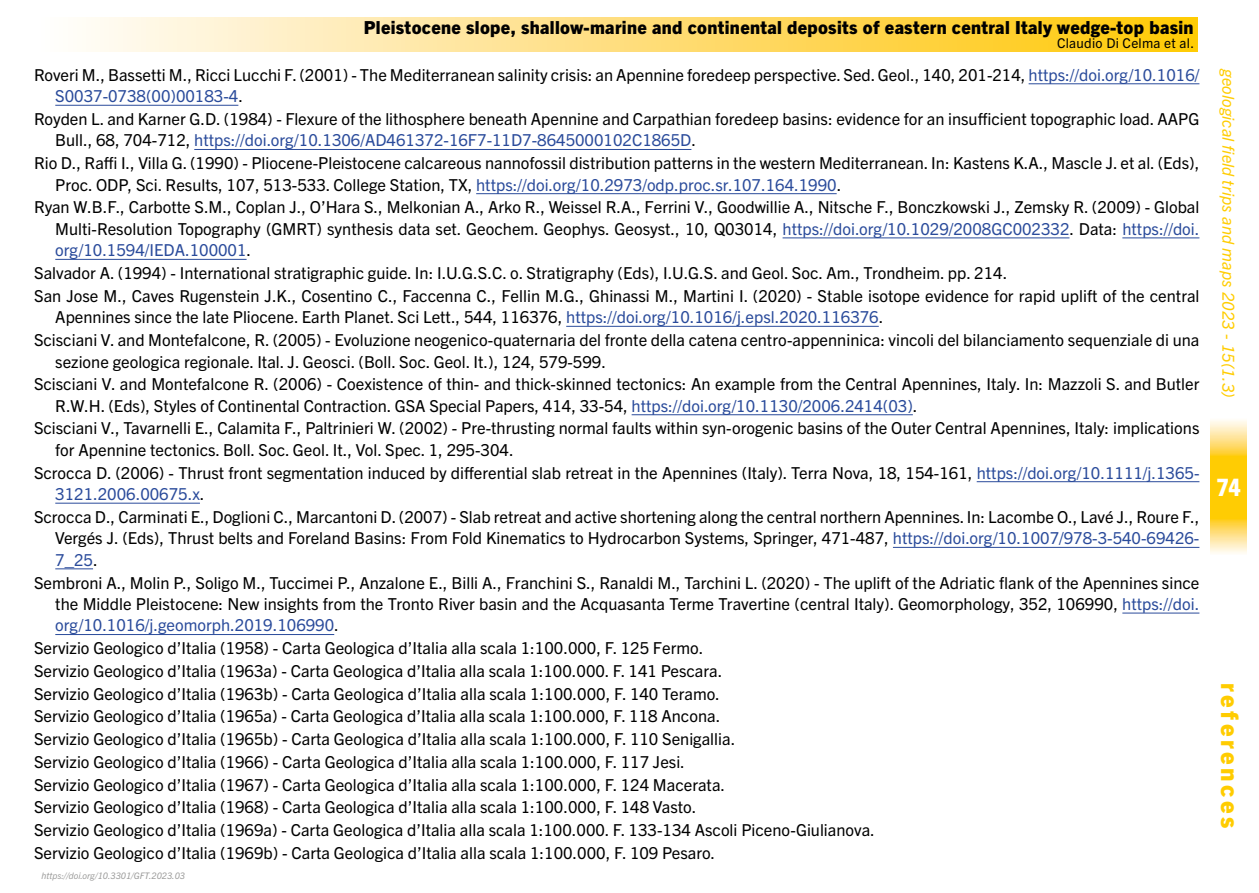
<style>
.page{position:relative;width:1259px;height:893px;background:#fff}
.page>*{position:absolute;margin:0;border:0;box-sizing:border-box;transform-origin:0 0}
.t1{font:800 24px "Trade Gothic Next LT Pro";letter-spacing:.15em;color:#fc0}
.t2{font:800 condensed 24px "Trade Gothic Next LT Pro";color:#fff}
.t3{font:800 18px "Trade Gothic Next LT Pro";letter-spacing:.02em;color:#000}
.t4{font:16.5px "Trade Gothic Next LT Pro";color:#000}
.t5{font:16.5px "Trade Gothic Next LT Pro";color:#2a4b9b}
.t6{font:italic 16.5px "Trade Gothic Next LT Pro";letter-spacing:.01em;color:#fc0}
.t7{font:13.5px "Trade Gothic Next LT Pro";letter-spacing:.02em;color:#000}
.t8{font:italic 9px "Trade Gothic Next LT Pro";color:#9d9d9c}
.s1{color:#2a4b9b}
.s2{color:#000}
</style>
<div class="page">
<div style="left:36px;top:17px;width:1161px;height:34px;background:linear-gradient(to right,#fffbfe,#ffc603)"></div>
<svg style="left:1210px;top:420px;width:37px;height:134px;background:#ffd84e"></svg>
<hr style="left:1028px;top:83px;width:171px;height:1px;background:#2a4b9b">
<hr style="left:55px;top:105px;width:183px;height:1px;background:#2a4b9b">
<hr style="left:194px;top:149px;width:497px;height:1px;background:#2a4b9b">
<hr style="left:476px;top:193px;width:360px;height:1px;background:#2a4b9b">
<hr style="left:782px;top:237px;width:287px;height:1px;background:#2a4b9b">
<hr style="left:1122px;top:237px;width:77px;height:1px;background:#2a4b9b">
<hr style="left:55px;top:259px;width:192px;height:1px;background:#2a4b9b">
<hr style="left:566px;top:326px;width:312px;height:1px;background:#2a4b9b">
<hr style="left:631px;top:414px;width:282px;height:1px;background:#2a4b9b">
<hr style="left:976px;top:481px;width:223px;height:1px;background:#2a4b9b">
<hr style="left:55px;top:503px;width:145px;height:1px;background:#2a4b9b">
<hr style="left:893px;top:547px;width:306px;height:1px;background:#2a4b9b">
<hr style="left:55px;top:568px;width:38px;height:1px;background:#2a4b9b">
<hr style="left:1122px;top:613px;width:77px;height:1px;background:#2a4b9b">
<hr style="left:55px;top:634px;width:279px;height:1px;background:#2a4b9b">
<p class="t3" style="left:364px;top:15px;width:831px">Pleistocene slope, shallow-marine and continental deposits of eastern central Italy wedge-top basin</p>
<p class="t7" style="left:1057px;top:33px;width:139px">Claudio Di Celma et al.</p>
<p class="t4" style="left:34px;top:63px;width:1167px">Roveri M., Bassetti M., Ricci Lucchi F. (2001) - The Mediterranean salinity crisis: an Apennine foredeep perspective. Sed. Geol., 140, 201-214, <span class="s1">https://doi.org/10.1016/</span></p>
<p class="t5" style="left:55px;top:85px;width:189px">S0037-0738(00)00183-4<span class="s2">.</span></p>
<p class="t4" style="left:34px;top:108px;width:1167px">Royden L. and Karner G.D. (1984) - Flexure of the lithosphere beneath Apennine and Carpathian foredeep basins: evidence for an insufficient topographic load. AAPG</p>
<p class="t5" style="left:55px;top:129px;width:642px"><span class="s2">Bull., 68, 704-712,</span> https://doi.org/10.1306/AD461372-16F7-11D7-8645000102C1865D<span class="s2">.</span></p>
<p class="t4" style="left:34px;top:152px;width:1167px">Rio D., Raffi I., Villa G. (1990) - Pliocene-Pleistocene calcareous nannofossil distribution patterns in the western Mediterranean. In: Kastens K.A., Mascle J. et al. (Eds),</p>
<p class="t4" style="left:55px;top:173px;width:787px">Proc. ODP, Sci. Results, 107, 513-533. College Station, TX, <span class="s1">https://doi.org/10.2973/odp.proc.sr.107.164.1990</span>.</p>
<p class="t4" style="left:34px;top:196px;width:1167px">Ryan W.B.F., Carbotte S.M., Coplan J., O’Hara S., Melkonian A., Arko R., Weissel R.A., Ferrini V., Goodwillie A., Nitsche F., Bonczkowski J., Zemsky R. (2009) - Global</p>
<p class="t4" style="left:55px;top:217px;width:1145px">Multi-Resolution Topography (GMRT) synthesis data set. Geochem. Geophys. Geosyst., 10, Q03014, <span class="s1">https://doi.org/10.1029/2008GC002332</span>. Data: <span class="s1">https://doi.</span></p>
<p class="t5" style="left:55px;top:239px;width:197px">org/10.1594/IEDA.100001<span class="s2">.</span></p>
<p class="t4" style="left:34px;top:262px;width:974px">Salvador A. (1994) - International stratigraphic guide. In: I.U.G.S.C. o. Stratigraphy (Eds), I.U.G.S. and Geol. Soc. Am., Trondheim. pp. 214.</p>
<p class="t4" style="left:34px;top:284px;width:1167px">San Jose M., Caves Rugenstein J.K., Cosentino C., Faccenna C., Fellin M.G., Ghinassi M., Martini I. (2020) - Stable isotope evidence for rapid uplift of the central</p>
<p class="t4" style="left:55px;top:306px;width:829px">Apennines since the late Pliocene. Earth Planet. Sci Lett., 544, 116376, <span class="s1">https://doi.org/10.1016/j.epsl.2020.116376</span>.</p>
<p class="t4" style="left:34px;top:329px;width:1167px">Scisciani V. and Montefalcone, R. (2005) - Evoluzione neogenico-quaternaria del fronte della catena centro-appenninica: vincoli del bilanciamento sequenziale di una</p>
<p class="t4" style="left:55px;top:350px;width:552px">sezione geologica regionale. Ital. J. Geosci. (Boll. Soc. Geol. It.), 124, 579-599.</p>
<p class="t4" style="left:34px;top:373px;width:1167px">Scisciani V. and Montefalcone R. (2006) - Coexistence of thin- and thick-skinned tectonics: An example from the Central Apennines, Italy. In: Mazzoli S. and Butler</p>
<p class="t4" style="left:55px;top:394px;width:863px">R.W.H. (Eds), Styles of Continental Contraction. GSA Special Papers, 414, 33-54, <span class="s1">https://doi.org/10.1130/2006.2414(03)</span>.</p>
<p class="t4" style="left:34px;top:417px;width:1167px">Scisciani V., Tavarnelli E., Calamita F., Paltrinieri W. (2002) - Pre-thrusting normal faults within syn-orogenic basins of the Outer Central Apennines, Italy: implications</p>
<p class="t4" style="left:55px;top:438px;width:460px">for Apennine tectonics. Boll. Soc. Geol. It., Vol. Spec. 1, 295-304.</p>
<p class="t4" style="left:34px;top:461px;width:1167px">Scrocca D. (2006) - Thrust front segmentation induced by differential slab retreat in the Apennines (Italy). Terra Nova, 18, 154-161, <span class="s1">https://doi.org/10.1111/j.1365-</span></p>
<p class="t5" style="left:55px;top:483px;width:151px">3121.2006.00675.x<span class="s2">.</span></p>
<p class="t4" style="left:34px;top:505px;width:1167px">Scrocca D., Carminati E., Doglioni C., Marcantoni D. (2007) - Slab retreat and active shortening along the central northern Apennines. In: Lacombe O., Lavé J., Roure F.,</p>
<p class="t4" style="left:55px;top:527px;width:1145px">Vergés J. (Eds), Thrust belts and Foreland Basins: From Fold Kinematics to Hydrocarbon Systems, Springer, 471-487, <span class="s1">https://doi.org/10.1007/978-3-540-69426-</span></p>
<p class="t5" style="left:55px;top:548px;width:44px">7_25<span class="s2">.</span></p>
<p class="t4" style="left:34px;top:571px;width:1167px">Sembroni A., Molin P., Soligo M., Tuccimei P., Anzalone E., Billi A., Franchini S., Ranaldi M., Tarchini L. (2020) - The uplift of the Adriatic flank of the Apennines since</p>
<p class="t4" style="left:55px;top:592px;width:1145px">the Middle Pleistocene: New insights from the Tronto River basin and the Acquasanta Terme Travertine (central Italy). Geomorphology, 352, 106990, <span class="s1">https://doi.</span></p>
<p class="t5" style="left:55px;top:614px;width:285px">org/10.1016/j.geomorph.2019.106990<span class="s2">.</span></p>
<p class="t4" style="left:34px;top:637px;width:671px">Servizio Geologico d’Italia (1958) - Carta Geologica d’Italia alla scala 1:100.000, F. 125 Fermo.</p>
<p class="t4" style="left:34px;top:659px;width:690px">Servizio Geologico d’Italia (1963a) - Carta Geologica d’Italia alla scala 1:100.000. F. 141 Pescara.</p>
<p class="t4" style="left:34px;top:682px;width:687px">Servizio Geologico d’Italia (1963b) - Carta Geologica d’Italia alla scala 1:100.000, F. 140 Teramo.</p>
<p class="t4" style="left:34px;top:705px;width:688px">Servizio Geologico d’Italia (1965a) - Carta Geologica d’Italia alla scala 1:100.000, F. 118 Ancona.</p>
<p class="t4" style="left:34px;top:728px;width:703px">Servizio Geologico d’Italia (1965b) - Carta Geologica d’Italia alla scala 1:100.000, F. 110 Senigallia.</p>
<p class="t4" style="left:34px;top:750px;width:652px">Servizio Geologico d’Italia (1966) - Carta Geologica d’Italia alla scala 1:100.000, F. 117 Jesi.</p>
<p class="t4" style="left:34px;top:773px;width:692px">Servizio Geologico d’Italia (1967) - Carta Geologica d’Italia alla scala 1:100.000, F. 124 Macerata.</p>
<p class="t4" style="left:34px;top:796px;width:664px">Servizio Geologico d’Italia (1968) - Carta Geologica d’Italia alla scala 1:100.000, F. 148 Vasto.</p>
<p class="t4" style="left:34px;top:819px;width:842px">Servizio Geologico d’Italia (1969a) - Carta Geologica d’Italia alla scala 1:100.000. F. 133-134 Ascoli Piceno-Giulianova.</p>
<p class="t4" style="left:34px;top:841px;width:683px">Servizio Geologico d’Italia (1969b) - Carta Geologica d’Italia alla scala 1:100.000, F. 109 Pesaro.</p>
<p class="t8" style="left:41px;top:870px;width:145px">https://doi.org/10.3301/GFT.2023.03</p>
<p class="t6" style="left:1240px;top:69px;width:331px;rotate:90deg">geological field trips and maps 2023 - 15(1.3)</p>
<h1 class="t2" style="left:1216px;top:471px;width:25px">74</h1>
<h1 class="t1" style="left:1246px;top:683px;width:147px;rotate:90deg">references</h1>
</div>
